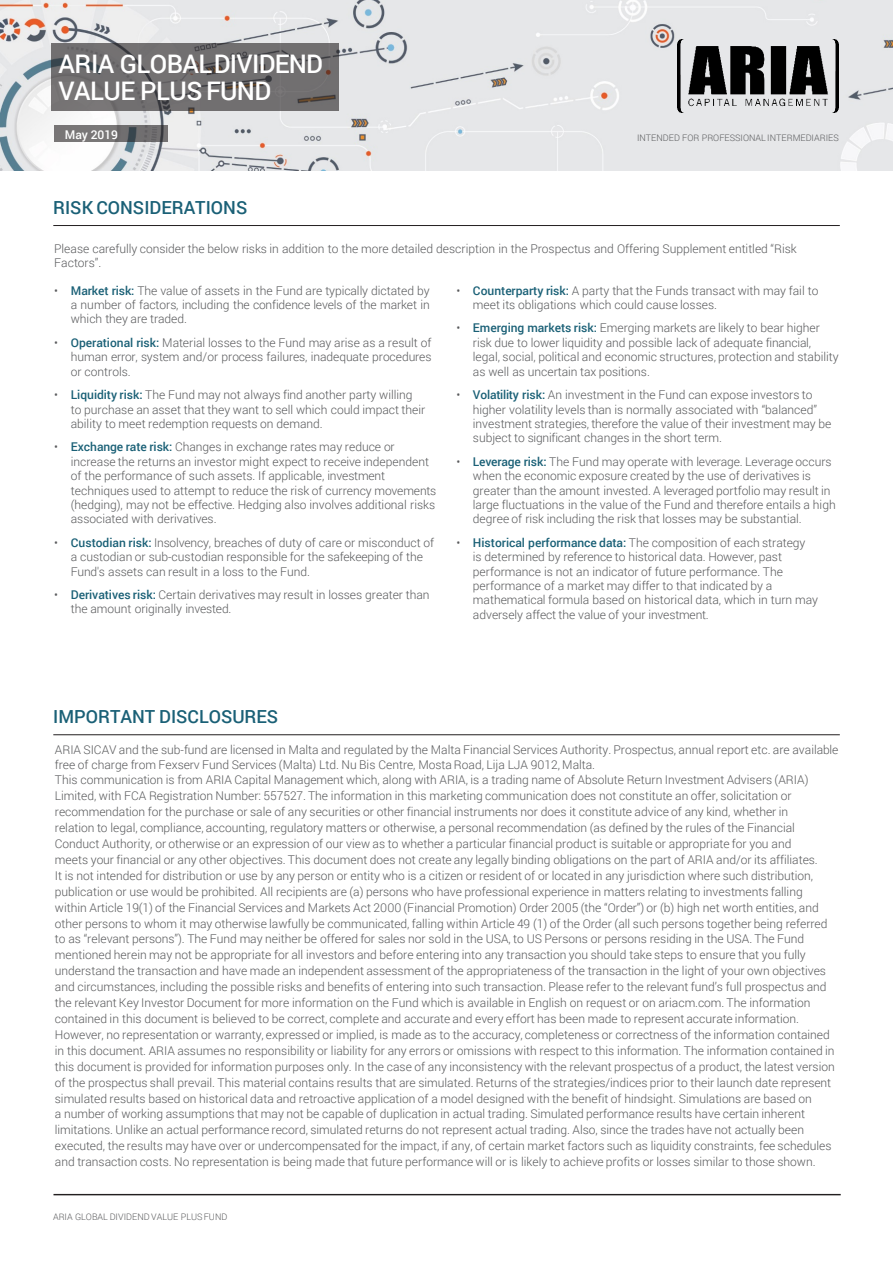
<style>
.page{position:relative;width:893px;height:1264px;background:#fff}
.page>*{position:absolute;margin:0;border:0;box-sizing:border-box;transform-origin:0 0}
.t1{font:500 25.5px/27px "Roboto";letter-spacing:-.02em;color:#fff}
.t2{font:500 18px "Roboto";color:#1a6076}
.t3{font:300 12px/14.4px "Roboto";letter-spacing:-.005em;color:#58595b}
.t4{font:500 12px "Roboto";color:#fff}
.t5{font:300 9px "Roboto";letter-spacing:.005em;color:#58595b}
.s1{font-weight:500;color:#1a6076}
</style>
<div class="page">
<hr style="left:53px;top:1193px;width:787px;height:1px;background:#231f20">
<hr style="left:53px;top:225px;width:786px;height:1px;background:#231f20">
<hr style="left:53px;top:734px;width:786px;height:1px;background:#231f20">
<img style="left:0;top:0;width:892px;height:170px">
<div style="left:54px;top:125px;width:113px;height:17px;background:#231f20;opacity:.6"></div>
<div style="left:51px;top:43px;width:287px;height:68px;background:#231f20;opacity:.6"></div>
<img style="left:677px;top:40px;width:161px;height:72px">
<h1 class="t1" style="left:59px;top:49px;width:266px">ARIA GLOBALDIVIDEND<br>VALUE PLUS FUND</h1>
<p class="t4" style="left:65px;top:126px;width:55px">May 2019</p>
<p class="t2" style="left:53px;top:195px;width:196px">RISK CONSIDERATIONS</p>
<p class="t5" style="left:637px;top:132px;width:203px">INTENDED FOR PROFESSIONAL INTERMEDIARIES</p>
<p class="t3" style="left:54px;top:241px;width:744px">Please carefully consider the below risks in addition to the more detailed description in the Prospectus and Offering Supplement entitled “Risk<br>Factors”.</p>
<p class="t3" style="left:71px;top:283px;width:360px;text-align:justify;text-indent:-17px">• <span class="s1">Market risk:</span> The value of assets in the Fund are typically dictated by a number of factors, including the confidence levels of the market in which they are traded.</p>
<p class="t3" style="left:71px;top:335px;width:362px;text-align:justify;text-indent:-17px">• <span class="s1">Operational risk:</span> Material losses to the Fund may arise as a result of human error, system and/or process failures, inadequate procedures or controls.</p>
<p class="t3" style="left:71px;top:387px;width:356px;text-indent:-17px">• <span class="s1">Liquidity risk:</span> The Fund may not always find another party willing to purchase an asset that they want to sell which could impact their ability to meet redemption requests on demand.</p>
<p class="t3" style="left:71px;top:439px;width:367px;text-indent:-17px">• <span class="s1">Exchange rate risk:</span> Changes in exchange rates may reduce or increase the returns an investor might expect to receive independent of the performance of such assets. If applicable, investment techniques used to attempt to reduce the risk of currency movements (hedging), may not be effective. Hedging also involves additional risks associated with derivatives.</p>
<p class="t3" style="left:71px;top:535px;width:365px;text-indent:-17px">• <span class="s1">Custodian risk:</span> Insolvency, breaches of duty of care or misconduct of a custodian or sub-custodian responsible for the safekeeping of the<br>Fund's assets can result in a loss to the Fund.</p>
<p class="t3" style="left:71px;top:587px;width:360px;text-indent:-17px">• <span class="s1">Derivatives risk:</span> Certain derivatives may result in losses greater than the amount originally invested.</p>
<p class="t3" style="left:473px;top:283px;width:347px;text-indent:-17px">• <span class="s1">Counterparty risk:</span> A party that the Funds transact with may fail to meet its obligations which could cause losses.</p>
<p class="t3" style="left:473px;top:320px;width:367px;text-indent:-17px">• <span class="s1">Emerging markets risk:</span> Emerging markets are likely to bear higher risk due to lower liquidity and possible lack of adequate financial, legal, social, political and economic structures, protection and stability as well as uncertain tax positions.</p>
<p class="t3" style="left:473px;top:387px;width:360px;text-indent:-17px">• <span class="s1">Volatility risk:</span> An investment in the Fund can expose investors to higher volatility levels than is normally associated with “balanced” investment strategies, therefore the value of their investment may be subject to significant changes in the short term.</p>
<p class="t3" style="left:473px;top:454px;width:364px;text-indent:-17px">• <span class="s1">Leverage risk:</span> The Fund may operate with leverage. Leverage occurs when the economic exposure created by the use of derivatives is greater than the amount invested. A leveraged portfolio may result in large fluctuations in the value of the Fund and therefore entails a high degree of risk including the risk that losses may be substantial.</p>
<p class="t3" style="left:473px;top:535px;width:347px;text-indent:-17px">• <span class="s1">Historical performance data:</span> The composition of each strategy<br>is determined by reference to historical data. However, past performance is not an indicator of future performance. The performance of a market may differ to that indicated by a mathematical formula based on historical data, which in turn may adversely affect the value of your investment.</p>
<p class="t2" style="left:53px;top:704px;width:226px">IMPORTANT DISCLOSURES</p>
<p class="t3" style="left:55px;top:742px;width:784px">ARIA SICAV and the sub-fund are licensed in Malta and regulated by the Malta Financial Services Authority. Prospectus, annual report etc. are available free of charge from Fexserv Fund Services (Malta) Ltd. Nu Bis Centre, Mosta Road, Lija LJA 9012, Malta.</p>
<p class="t3" style="left:55px;top:772px;width:755px">This communication is from ARIA Capital Management which, along with ARIA, is a trading name of Absolute Return Investment Advisers (ARIA)</p>
<p class="t3" style="left:55px;top:788px;width:738px">Limited, with FCA Registration Number: 557527. The information in this marketing communication does not constitute an offer, solicitation or</p>
<p class="t3" style="left:55px;top:804px;width:734px">recommendation for the purchase or sale of any securities or other financial instruments nor does it constitute advice of any kind, whether in</p>
<p class="t3" style="left:55px;top:820px;width:741px">relation to legal, compliance, accounting, regulatory matters or otherwise, a personal recommendation (as defined by the rules of the Financial</p>
<p class="t3" style="left:55px;top:835px;width:738px">Conduct Authority, or otherwise or an expression of our view as to whether a particular financial product is suitable or appropriate for you and</p>
<p class="t3" style="left:55px;top:851px;width:764px">meets your financial or any other objectives. This document does not create any legally binding obligations on the part of ARIA and/or its affiliates.</p>
<p class="t3" style="left:55px;top:867px;width:759px">It is not intended for distribution or use by any person or entity who is a citizen or resident of or located in any jurisdiction where such distribution,</p>
<p class="t3" style="left:55px;top:883px;width:749px">publication or use would be prohibited. All recipients are (a) persons who have professional experience in matters relating to investments falling</p>
<p class="t3" style="left:55px;top:899px;width:765px">within Article 19(1) of the Financial Services and Markets Act 2000 (Financial Promotion) Order 2005 (the “Order”) or (b) high net worth entities, and</p>
<p class="t3" style="left:55px;top:915px;width:774px">other persons to whom it may otherwise lawfully be communicated, falling within Article 49 (1) of the Order (all such persons together being referred</p>
<p class="t3" style="left:55px;top:931px;width:751px">to as “relevant persons”). The Fund may neither be offered for sales nor sold in the USA, to US Persons or persons residing in the USA. The Fund</p>
<p class="t3" style="left:55px;top:947px;width:752px">mentioned herein may not be appropriate for all investors and before entering into any transaction you should take steps to ensure that you fully</p>
<p class="t3" style="left:55px;top:963px;width:772px">understand the transaction and have made an independent assessment of the appropriateness of the transaction in the light of your own objectives</p>
<p class="t3" style="left:55px;top:978px;width:773px">and circumstances, including the possible risks and benefits of entering into such transaction. Please refer to the relevant fund’s full prospectus and</p>
<p class="t3" style="left:55px;top:995px;width:757px">the relevant Key Investor Document for more information on the Fund which is available in English on request or on ariacm.com. The information</p>
<p class="t3" style="left:55px;top:1010px;width:745px">contained in this document is believed to be correct, complete and accurate and every effort has been made to represent accurate information.</p>
<p class="t3" style="left:55px;top:1026px;width:776px">However, no representation or warranty, expressed or implied, is made as to the accuracy, completeness or correctness of the information contained</p>
<p class="t3" style="left:55px;top:1042px;width:781px">in this document. ARIA assumes no responsibility or liability for any errors or omissions with respect to this information. The information contained in</p>
<p class="t3" style="left:55px;top:1058px;width:781px">this document is provided for information purposes only. In the case of any inconsistency with the relevant prospectus of a product, the latest version</p>
<p class="t3" style="left:55px;top:1074px;width:777px">of the prospectus shall prevail. This material contains results that are simulated. Returns of the strategies/indices prior to their launch date represent</p>
<p class="t3" style="left:55px;top:1090px;width:758px">simulated results based on historical data and retroactive application of a model designed with the benefit of hindsight. Simulations are based on</p>
<p class="t3" style="left:55px;top:1106px;width:751px">a number of working assumptions that may not be capable of duplication in actual trading. Simulated performance results have certain inherent</p>
<p class="t3" style="left:55px;top:1122px;width:750px">limitations. Unlike an actual performance record, simulated returns do not represent actual trading. Also, since the trades have not actually been</p>
<p class="t3" style="left:55px;top:1138px;width:778px">executed, the results may have over or undercompensated for the impact, if any, of certain market factors such as liquidity constraints, fee schedules</p>
<p class="t3" style="left:55px;top:1153px;width:762px">and transaction costs. No representation is being made that future performance will or is likely to achieve profits or losses similar to those shown.</p>
<p class="t5" style="left:53px;top:1209px;width:176px">ARIA GLOBAL DIVIDEND VALUE PLUSFUND</p>
</div>
